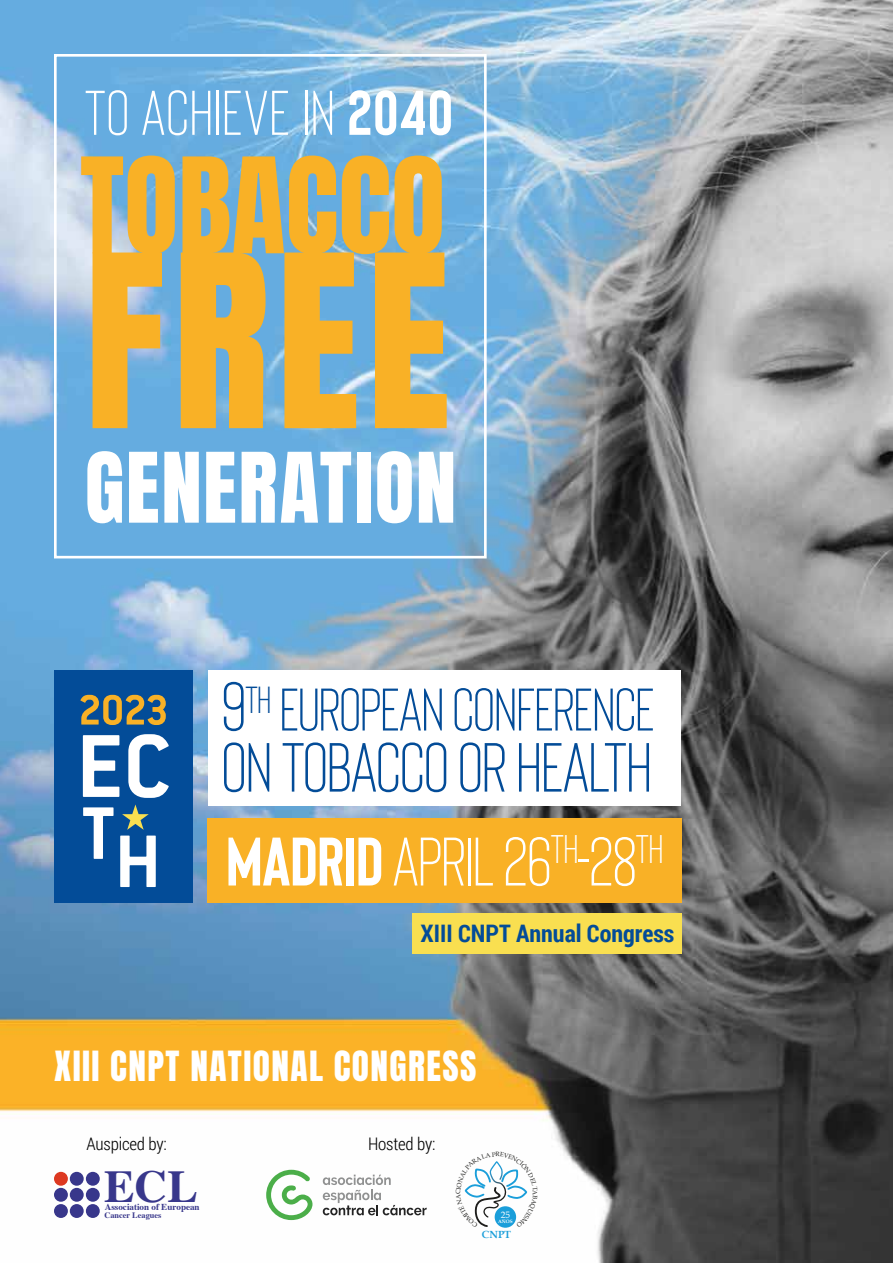
<style>
.page{position:relative;width:893px;height:1263px;background:#fff}
.page>*{position:absolute;margin:0;border:0;box-sizing:border-box;transform-origin:0 0}
.t1{font:69.3px "Bison";letter-spacing:-.01em;color:#034c98}
.t2{font:68.4px "Bison";letter-spacing:-.01em;color:#fff}
.t3{font:59.85px "Bison";letter-spacing:-.01em;color:#034c98}
.t4{font:700 45.6px "Times";color:#38378b}
.t5{font:35.4px "Anton";letter-spacing:.04em;color:#fff}
.t6{font:700 24.15px "Roboto Condensed";color:#034c98}
.t7{font:300 17.4px "Roboto Condensed";letter-spacing:-.01em;color:#000}
.t8{font:700 10.35px "Book Antiqua";color:#1a9eda}
.t9{font:9.3px "Book Antiqua";color:#fff}
.t10{font:700 9.15px "Times";color:#38378b}
.t11{font:700 8.25px "Times";color:#38378b}
.t12{font:6.3px "Book Antiqua";color:#1e1e1c}
.t13{font:700 4.8px "Book Antiqua";color:#fff}
.s1{font-size:68.7px}
.s2{font-weight:700}
</style>
<div class="page">
<img style="left:0;top:0;width:893px;height:1263px">
<svg style="left:81px;top:156px;width:94px;height:272px;background:#c4b378"></svg>
<svg style="left:181px;top:156px;width:266px;height:272px;background:#ceb05f"></svg>
<svg style="left:87px;top:451px;width:35px;height:72px"></svg>
<svg style="left:129px;top:452px;width:29px;height:71px"></svg>
<svg style="left:164px;top:452px;width:35px;height:71px"></svg>
<svg style="left:206px;top:452px;width:29px;height:71px"></svg>
<svg style="left:242px;top:452px;width:109px;height:71px"></svg>
<div style="left:357px;top:452px;width:13px;height:71px;background:#fff"></div>
<svg style="left:377px;top:451px;width:35px;height:72px"></svg>
<svg style="left:419px;top:452px;width:34px;height:71px"></svg>
<svg style="left:86px;top:90px;width:41px;height:45px"></svg>
<svg style="left:142px;top:90px;width:68px;height:45px;background:#87bee6"></svg>
<hr style="left:217px;top:91px;width:2px;height:44px;background:#fff">
<svg style="left:225px;top:91px;width:63px;height:44px;background:#85bde5"></svg>
<hr style="left:305px;top:91px;width:2px;height:44px;background:#fff">
<svg style="left:313px;top:91px;width:19px;height:44px"></svg>
<svg style="left:349px;top:90px;width:102px;height:45px"></svg>
<div style="left:54px;top:54px;width:433px;height:504px;border:3px solid #fff"></div>
<div style="left:86px;top:1172px;width:14px;height:14px;background:#38378b;border-radius:50%"></div>
<div style="left:86px;top:1188px;width:14px;height:14px;background:#38378b;border-radius:50%"></div>
<div style="left:86px;top:1204px;width:14px;height:14px;background:#38378b;border-radius:50%"></div>
<div style="left:70px;top:1172px;width:14px;height:14px;background:#38378b;border-radius:50%"></div>
<div style="left:70px;top:1188px;width:14px;height:14px;background:#38378b;border-radius:50%"></div>
<div style="left:70px;top:1204px;width:14px;height:14px;background:#38378b;border-radius:50%"></div>
<div style="left:54px;top:1172px;width:14px;height:14px;background:#dd3921;border-radius:50%"></div>
<div style="left:54px;top:1188px;width:14px;height:14px;background:#38378b;border-radius:50%"></div>
<div style="left:54px;top:1204px;width:14px;height:14px;background:#38378b;border-radius:50%"></div>
<svg style="left:266px;top:1170px;width:46px;height:50px"></svg>
<svg style="left:323px;top:1174px;width:104px;height:41px"></svg>
<div style="left:207px;top:819px;width:475px;height:84px;background:#f9b126"></div>
<div style="left:54px;top:670px;width:138px;height:233px;background:#034c98"></div>
<svg style="left:83px;top:734px;width:86px;height:64px"></svg>
<svg style="left:83px;top:804px;width:73px;height:83px"></svg>
<svg style="left:80px;top:695px;width:86px;height:30px"></svg>
<div style="left:208px;top:670px;width:472px;height:135px;background:#fff"></div>
<div style="left:413px;top:913px;width:269px;height:41px;background:#f9df50"></div>
<svg style="left:456px;top:1152px;width:81px;height:76px"></svg>
<h3 class="t3" style="left:222px;top:673px;width:434px"><span class="s1">9</span><sup>TH</sup> EUROPEAN CONFERENCE</h3>
<h1 class="t1" style="left:222px;top:725px;width:432px">ON TOBACCO OR HEALTH</h1>
<h2 class="t2" style="left:226px;top:820px;width:439px"><span class="s2">MADRID</span> APRIL 26<sup>TH</sup>-28<sup>TH</sup></h2>
<p class="t6" style="left:421px;top:916px;width:255px">XIII CNPT Annual Congress</p>
<p class="t5" style="left:54px;top:1048px;width:424px">XIII CNPT NATIONAL CONGRESS</p>
<p class="t7" style="left:87px;top:1132px;width:82px">Auspiced by:</p>
<p class="t4" style="left:104px;top:1143px;width:95px">ECL</p>
<p class="t10" style="left:105px;top:1198px;width:96px">Association of European</p>
<p class="t11" style="left:104px;top:1207px;width:58px">Cancer Leagues</p>
<p class="t7" style="left:368px;top:1132px;width:69px">Hosted by:</p>
<p class="t9" style="left:501px;top:1209px;width:11px">25</p>
<p class="t13" style="left:498px;top:1218px;width:16px">AÑOS</p>
<p class="t8" style="left:482px;top:1228px;width:31px">CNPT</p>
<p class="t12" style="left:539px;top:1190px;width:6px;rotate:90deg">A</p>
</div>
